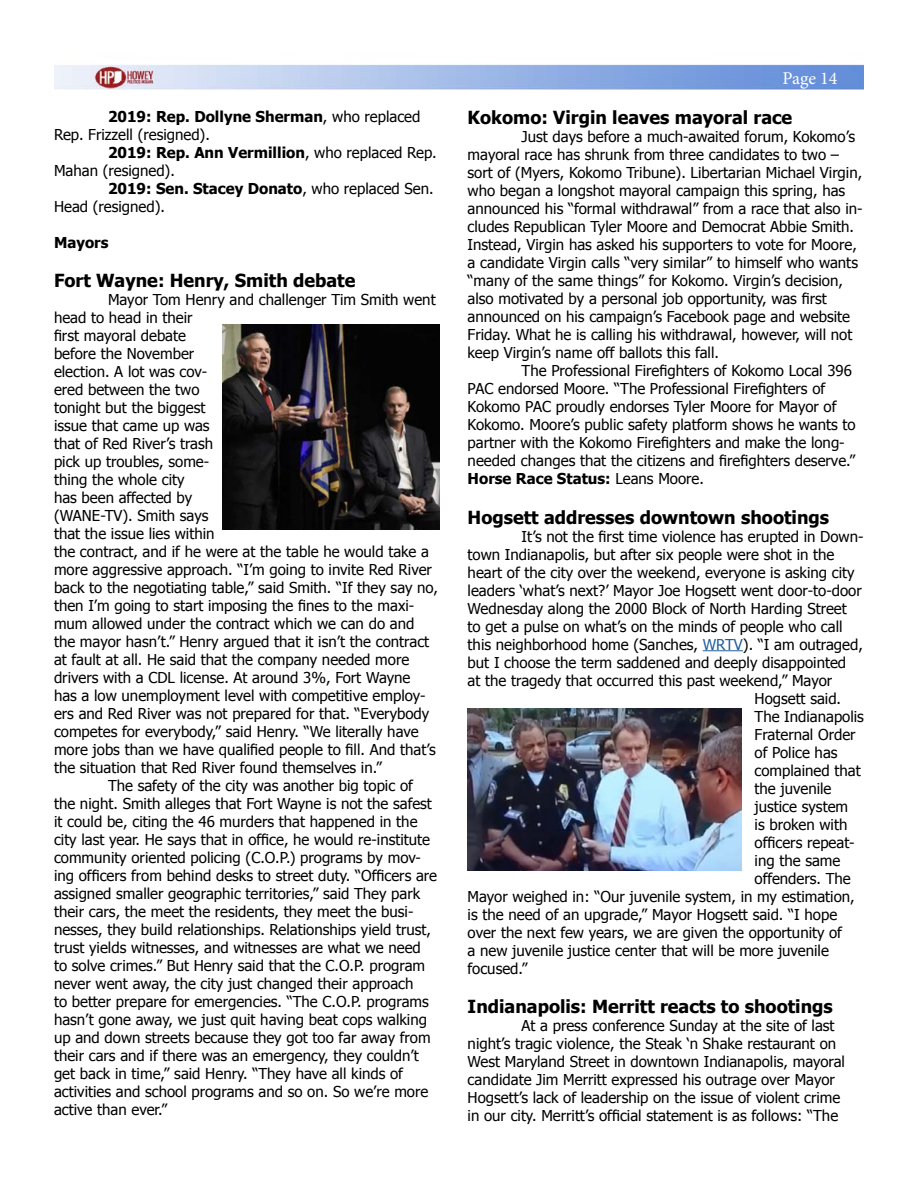
<style>
.page{position:relative;width:918px;height:1188px;background:#fff}
.page>*{position:absolute;margin:0;border:0;box-sizing:border-box;transform-origin:0 0}
.t1{font:700 18px "Tahoma";color:#000}
.t2{font:18px "Minion Pro";letter-spacing:-.005em;color:#fff}
.t3{font:15px/18px "Tahoma";color:#000}
.t4{font:700 15px "Tahoma";color:#000}
.s1{font-weight:700}
.s2{color:#215e9e}
</style>
<div class="page">
<img style="left:54px;top:64px;width:810px;height:26px">
<hr style="left:703px;top:650px;width:40px;height:1px;background:#215e9e">
<img style="left:223px;top:324px;width:217px;height:206px">
<img style="left:468px;top:708px;width:273px;height:162px">
<p class="t3" style="left:54px;top:106px;width:368px;text-indent:54px"><span class="s1">2019: Rep. Dollyne Sherman</span>, who replaced<br>Rep. Frizzell (resigned).</p>
<p class="t3" style="left:54px;top:142px;width:384px;text-indent:54px"><span class="s1">2019: Rep. Ann Vermillion</span>, who replaced Rep.<br>Mahan (resigned).</p>
<p class="t3" style="left:54px;top:178px;width:381px;text-indent:54px"><span class="s1">2019: Sen. Stacey Donato</span>, who replaced Sen.<br>Head (resigned).</p>
<p class="t4" style="left:54px;top:232px;width:56px">Mayors</p>
<p class="t1" style="left:54px;top:268px;width:303px">Fort Wayne: Henry, Smith debate</p>
<p class="t3" style="left:108px;top:290px;width:329px">Mayor Tom Henry and challenger Tim Smith went</p>
<p class="t3" style="left:54px;top:308px;width:140px">head to head in their</p>
<p class="t3" style="left:54px;top:326px;width:134px">first mayoral debate</p>
<p class="t3" style="left:54px;top:344px;width:142px">before the November</p>
<p class="t3" style="left:54px;top:362px;width:155px">election. A lot was cov-</p>
<p class="t3" style="left:54px;top:380px;width:147px">ered between the two</p>
<p class="t3" style="left:54px;top:398px;width:153px">tonight but the biggest</p>
<p class="t3" style="left:54px;top:416px;width:157px">issue that came up was</p>
<p class="t3" style="left:54px;top:434px;width:161px">that of Red River’s trash</p>
<p class="t3" style="left:54px;top:452px;width:157px">pick up troubles, some-</p>
<p class="t3" style="left:54px;top:470px;width:132px">thing the whole city</p>
<p class="t3" style="left:54px;top:488px;width:140px">has been affected by</p>
<p class="t3" style="left:54px;top:506px;width:156px">(WANE-TV). Smith says</p>
<p class="t3" style="left:54px;top:524px;width:162px">that the issue lies within</p>
<p class="t3" style="left:54px;top:542px;width:377px">the contract, and if he were at the table he would take a</p>
<p class="t3" style="left:54px;top:560px;width:380px">more aggressive approach. “I’m going to invite Red River</p>
<p class="t3" style="left:54px;top:578px;width:386px">back to the negotiating table,” said Smith. “If they say no,</p>
<p class="t3" style="left:54px;top:596px;width:362px">then I’m going to start imposing the fines to the maxi-</p>
<p class="t3" style="left:54px;top:614px;width:362px">mum allowed under the contract which we can do and</p>
<p class="t3" style="left:54px;top:632px;width:377px">the mayor hasn’t.” Henry argued that it isn’t the contract</p>
<p class="t3" style="left:54px;top:650px;width:357px">at fault at all. He said that the company needed more</p>
<p class="t3" style="left:54px;top:668px;width:358px">drivers with a CDL license. At around 3%, Fort Wayne</p>
<p class="t3" style="left:54px;top:686px;width:373px">has a low unemployment level with competitive employ-</p>
<p class="t3" style="left:54px;top:704px;width:377px">ers and Red River was not prepared for that. “Everybody</p>
<p class="t3" style="left:54px;top:722px;width:366px">competes for everybody,” said Henry. “We literally have</p>
<p class="t3" style="left:54px;top:740px;width:383px">more jobs than we have qualified people to fill. And that’s</p>
<p class="t3" style="left:54px;top:758px;width:329px">the situation that Red River found themselves in.”</p>
<p class="t3" style="left:108px;top:776px;width:306px">The safety of the city was another big topic of</p>
<p class="t3" style="left:54px;top:794px;width:380px">the night. Smith alleges that Fort Wayne is not the safest</p>
<p class="t3" style="left:54px;top:812px;width:365px">it could be, citing the 46 murders that happened in the</p>
<p class="t3" style="left:54px;top:830px;width:378px">city last year. He says that in office, he would re-institute</p>
<p class="t3" style="left:54px;top:848px;width:369px">community oriented policing (C.O.P.) programs by mov-</p>
<p class="t3" style="left:54px;top:866px;width:385px">ing officers from behind desks to street duty. “Officers are</p>
<p class="t3" style="left:54px;top:884px;width:368px">assigned smaller geographic territories,” said They park</p>
<p class="t3" style="left:54px;top:902px;width:361px">their cars, the meet the residents, they meet the busi-</p>
<p class="t3" style="left:54px;top:920px;width:379px">nesses, they build relationships. Relationships yield trust,</p>
<p class="t3" style="left:54px;top:938px;width:368px">trust yields witnesses, and witnesses are what we need</p>
<p class="t3" style="left:54px;top:956px;width:373px">to solve crimes.” But Henry said that the C.O.P. program</p>
<p class="t3" style="left:54px;top:974px;width:361px">never went away, the city just changed their approach</p>
<p class="t3" style="left:54px;top:992px;width:376px">to better prepare for emergencies. “The C.O.P. programs</p>
<p class="t3" style="left:54px;top:1010px;width:375px">hasn’t gone away, we just quit having beat cops walking</p>
<p class="t3" style="left:54px;top:1028px;width:378px">up and down streets because they got too far away from</p>
<p class="t3" style="left:54px;top:1046px;width:366px">their cars and if there was an emergency, they couldn’t</p>
<p class="t3" style="left:54px;top:1064px;width:351px">get back in time,” said Henry. “They have all kinds of</p>
<p class="t3" style="left:54px;top:1082px;width:376px">activities and school programs and so on. So we’re more</p>
<p class="t3" style="left:54px;top:1100px;width:115px">active than ever.”</p>
<p class="t2" style="left:783px;top:67px;width:56px">Page 14</p>
<p class="t1" style="left:468px;top:105px;width:326px">Kokomo: Virgin leaves mayoral race</p>
<p class="t3" style="left:468px;top:127px;width:397px;text-indent:54px">Just days before a much-awaited forum, Kokomo’s mayoral race has shrunk from three candidates to two – sort of (Myers, Kokomo Tribune). Libertarian Michael Virgin, who began a longshot mayoral campaign this spring, has announced his “formal withdrawal” from a race that also in&shy;cludes Republican Tyler Moore and Democrat Abbie Smith.<br>Instead, Virgin has asked his supporters to vote for Moore, a candidate Virgin calls “very similar” to himself who wants “many of the same things” for Kokomo. Virgin’s decision, also motivated by a personal job opportunity, was first announced on his campaign’s Facebook page and website Friday. What he is calling his withdrawal, however, will not keep Virgin’s name off ballots this fall.</p>
<p class="t3" style="left:468px;top:361px;width:390px;text-indent:54px">The Professional Firefighters of Kokomo Local 396<br>PAC endorsed Moore. “The Professional Firefighters of Kokomo PAC proudly endorses Tyler Moore for Mayor of Kokomo. Moore’s public safety platform shows he wants to partner with the Kokomo Firefighters and make the long&shy;needed changes that the citizens and firefighters deserve.” <span class="s1">Horse Race Status:</span> Leans Moore.</p>
<p class="t1" style="left:468px;top:504px;width:363px">Hogsett addresses downtown shootings</p>
<p class="t3" style="left:522px;top:526px;width:343px">It’s not the first time violence has erupted in Down-</p>
<p class="t3" style="left:468px;top:544px;width:368px">town Indianapolis, but after six people were shot in the</p>
<p class="t3" style="left:468px;top:562px;width:388px">heart of the city over the weekend, everyone is asking city</p>
<p class="t3" style="left:468px;top:580px;width:396px">leaders ‘what’s next?’ Mayor Joe Hogsett went door-to-door</p>
<p class="t3" style="left:468px;top:598px;width:381px">Wednesday along the 2000 Block of North Harding Street</p>
<p class="t3" style="left:468px;top:616px;width:376px">to get a pulse on what’s on the minds of people who call</p>
<p class="t3" style="left:468px;top:634px;width:397px">this neighborhood home (Sanches, <span class="s2">WRTV</span>). “I am outraged,</p>
<p class="t3" style="left:468px;top:652px;width:380px">but I choose the term saddened and deeply disappointed</p>
<p class="t3" style="left:468px;top:670px;width:366px">at the tragedy that occurred this past weekend,” Mayor</p>
<p class="t3" style="left:755px;top:688px;width:88px">Hogsett said.</p>
<p class="t3" style="left:755px;top:706px;width:111px">The Indianapolis</p>
<p class="t3" style="left:755px;top:724px;width:103px">Fraternal Order</p>
<p class="t3" style="left:755px;top:742px;width:84px">of Police has</p>
<p class="t3" style="left:755px;top:760px;width:108px">complained that</p>
<p class="t3" style="left:755px;top:778px;width:78px">the juvenile</p>
<p class="t3" style="left:755px;top:796px;width:95px">justice system</p>
<p class="t3" style="left:755px;top:814px;width:94px">is broken with</p>
<p class="t3" style="left:755px;top:832px;width:101px">officers repeat-</p>
<p class="t3" style="left:755px;top:850px;width:87px">ing the same</p>
<p class="t3" style="left:755px;top:868px;width:98px">offenders. The</p>
<p class="t3" style="left:468px;top:886px;width:389px">Mayor weighed in: “Our juvenile system, in my estimation,</p>
<p class="t3" style="left:468px;top:904px;width:371px">is the need of an upgrade,” Mayor Hogsett said. “I hope</p>
<p class="t3" style="left:468px;top:922px;width:376px">over the next few years, we are given the opportunity of</p>
<p class="t3" style="left:468px;top:940px;width:363px">a new juvenile justice center that will be more juvenile</p>
<p class="t3" style="left:468px;top:958px;width:62px">focused.”</p>
<p class="t1" style="left:468px;top:994px;width:367px">Indianapolis: Merritt reacts to shootings</p>
<p class="t3" style="left:468px;top:1016px;width:379px;text-indent:54px">At a press conference Sunday at the site of last night’s tragic violence, the Steak ‘n Shake restaurant on West Maryland Street in downtown Indianapolis, mayoral candidate Jim Merritt expressed his outrage over Mayor Hogsett’s lack of leadership on the issue of violent crime in our city. Merritt’s official statement is as follows: “The</p>
</div>
